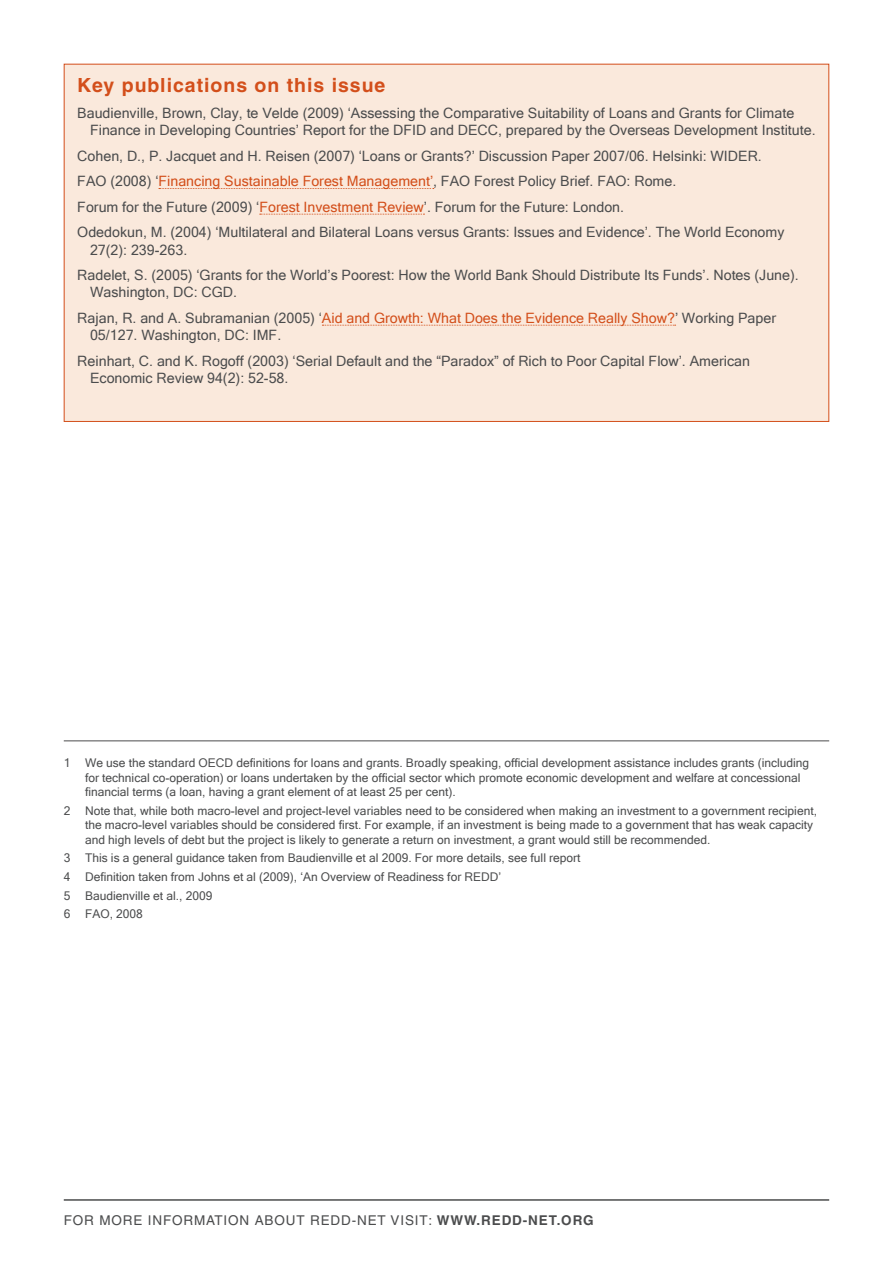
<style>
.page{position:relative;width:893px;height:1263px;background:#fff}
.page>*{position:absolute;margin:0;border:0;box-sizing:border-box;transform-origin:0 0}
.Headers{font:700 19.5px "Helvetica";letter-spacing:.05em;color:#d34f1b}
.refs{font:14.25px/17.1px "Microsoft Sans Serif";color:#4b4c4d}
.Issue___Extra_info{font:13.5px "Helvetica";letter-spacing:.065em;color:#4b4c4d}
.Issue___Extra_info-2{font:700 13.5px "Helvetica";color:#4b4c4d}
.footnotes{font:12px/14.4px "Microsoft Sans Serif";color:#4b4c4d}
.s1{color:#d34f1b}
.s2{font-weight:700}
</style>
<div class="page">
<hr style="left:64px;top:1199px;width:765px;height:2px;background:#4b4c4d">
<hr style="left:64px;top:740px;width:765px;height:1px;background:#4b4c4d">
<div style="left:64px;top:64px;width:765px;height:357px;background:#fae9dc"></div>
<svg style="left:159px;top:188px;width:275px;height:1px"></svg>
<svg style="left:260px;top:214px;width:164px;height:1px"></svg>
<svg style="left:322px;top:325px;width:354px;height:1px"></svg>
<p class="Headers" style="left:77px;top:74px;width:310px">Key publications on this issue</p>
<p class="refs" style="left:90px;top:104px;width:727px;text-indent:-13px">Baudienville, Brown, Clay, te Velde (2009) ‘Assessing the Comparative Suitability of Loans and Grants for Climate<br>Finance in Developing Countries’ Report for the DFID and DECC, prepared by the Overseas Development Institute.</p>
<p class="refs" style="left:77px;top:146px;width:686px">Cohen, D., P. Jacquet and H. Reisen (2007) ‘Loans or Grants?’ Discussion Paper 2007/06. Helsinki: WIDER.</p>
<p class="refs" style="left:77px;top:172px;width:601px">FAO (2008) ‘<span class="s1">Financing Sustainable Forest Management’</span>, FAO Forest Policy Brief. FAO: Rome.</p>
<p class="refs" style="left:77px;top:198px;width:548px">Forum for the Future (2009) ‘<span class="s1">Forest Investment Review</span>’. Forum for the Future: London.</p>
<p class="refs" style="left:90px;top:223px;width:696px;text-indent:-13px">Odedokun, M. (2004) ‘Multilateral and Bilateral Loans versus Grants: Issues and Evidence’. The World Economy<br>27(2): 239-263.</p>
<p class="refs" style="left:90px;top:266px;width:710px;text-indent:-13px">Radelet, S. (2005) ‘Grants for the World’s Poorest: How the World Bank Should Distribute Its Funds’. Notes (June).<br>Washington, DC: CGD.</p>
<p class="refs" style="left:90px;top:309px;width:688px;text-indent:-13px">Rajan, R. and A. Subramanian (2005) ‘<span class="s1">Aid and Growth: What Does the Evidence Really Show?</span>’ Working Paper<br>05/127. Washington, DC: IMF.</p>
<p class="refs" style="left:90px;top:351px;width:661px;text-indent:-13px">Reinhart, C. and K. Rogoff (2003) ‘Serial Default and the “Paradox” of Rich to Poor Capital Flow’. American<br>Economic Review 94(2): 52-58.</p>
<p class="footnotes" style="left:85px;top:755px;width:726px;text-indent:-21px">1 We use the standard OECD definitions for loans and grants. Broadly speaking, official development assistance includes grants (including for technical co-operation) or loans undertaken by the official sector which promote economic development and welfare at concessional financial terms (a loan, having a grant element of at least 25 per cent).</p>
<p class="footnotes" style="left:85px;top:803px;width:733px;text-indent:-21px">2 Note that, while both macro-level and project-level variables need to be considered when making an investment to a government recipient, the macro-level variables should be considered first. For example, if an investment is being made to a government that has weak capacity and high levels of debt but the project is likely to generate a return on investment, a grant would still be recommended.</p>
<p class="footnotes" style="left:64px;top:850px;width:518px">3 This is a general guidance taken from Baudienville et al 2009. For more details, see full report</p>
<p class="footnotes" style="left:64px;top:869px;width:439px">4 Definition taken from Johns et al (2009), ‘An Overview of Readiness for REDD’</p>
<p class="footnotes" style="left:64px;top:887px;width:150px">5 Baudienville et al., 2009</p>
<p class="footnotes" style="left:64px;top:906px;width:81px">6 FAO, 2008</p>
<p class="Issue___Extra_info" style="left:64px;top:1212px;width:429px">FOR MORE INFORMATION ABOUT REDD-NET VISIT: <span class="s2">www.redd</span></p>
<p class="Issue___Extra_info-2" style="left:523px;top:1212px;width:16px">-net</p>
<p class="Issue___Extra_info-2" style="left:557px;top:1212px;width:27px">.org</p>
</div>
